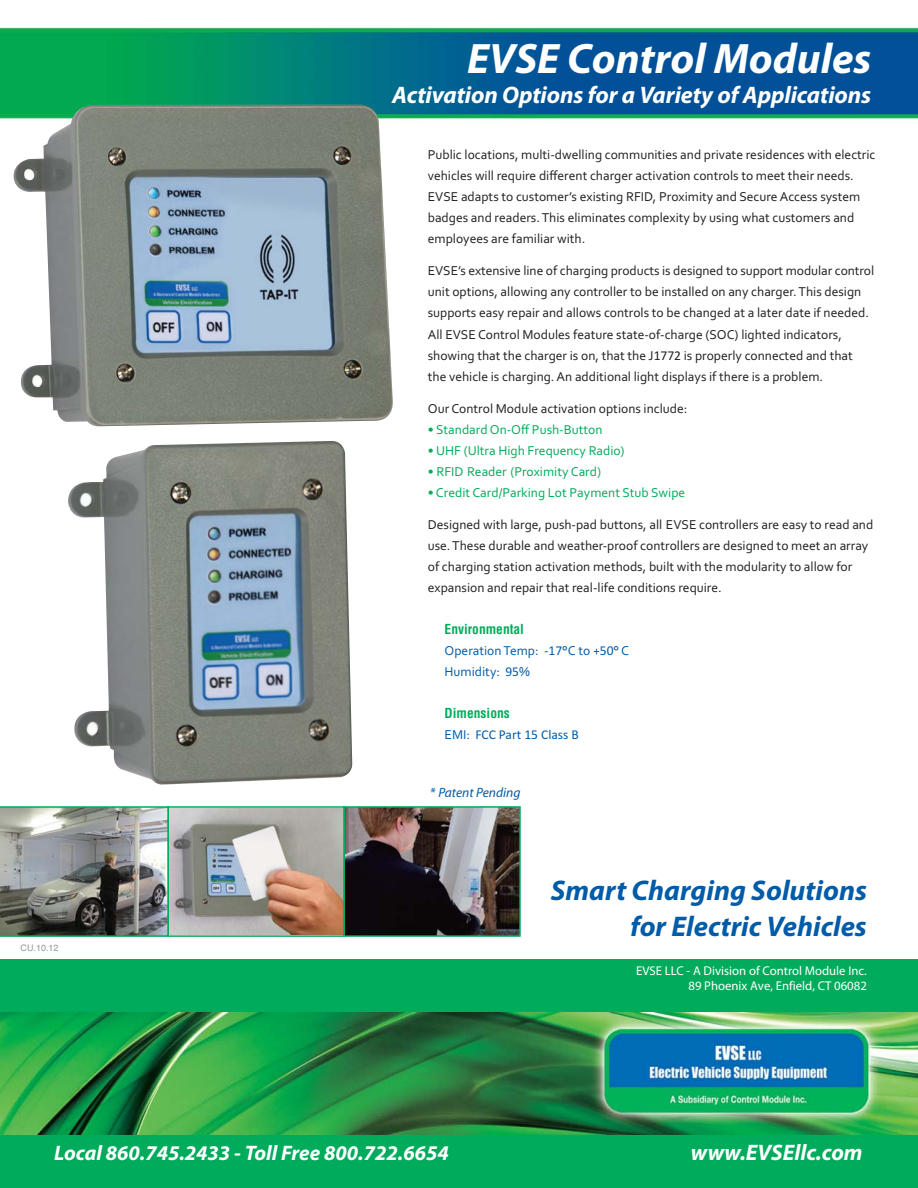
<style>
.page{position:relative;width:918px;height:1188px;background:#fff}
.page>*{position:absolute;margin:0;border:0;box-sizing:border-box;transform-origin:0 0}
.t1{font:italic 700 42.75px "Myriad Pro";color:#fff}
.t2{font:italic 700 28.5px/36px "Myriad Pro";color:#005ba8;text-align:right}
.t3{font:italic 700 24px "Myriad Pro";letter-spacing:-.005em;color:#fff}
.t4{font:italic 700 22.5px "Myriad Pro";color:#fff}
.t5{font:italic 700 21px "Myriad Pro";color:#fff}
.t6{font:13.5px/21px "Corbel";color:#231f20}
.t7{font:13.5px "Corbel";color:#00ac5b}
.t8{font:13.5px/21px "Corbel";color:#005ba8}
.t9{font:700 condensed 13.5px "Helvetica";color:#00ac5b}
.t10{font:13.5px "Calibri";color:#005ba8}
.t11{font:italic 13.5px "Myriad Pro";color:#005ba8}
.t12{font:12.75px/14.9px "Myriad Pro";color:#fff;text-align:right}
.t13{font:9px "Helvetica";color:#939598}
.s1{font-family:"Calibri"}
.s2{font-family:"Corbel"}
</style>
<div class="page">
<div style="left:0;top:960px;width:918px;height:228px;background:#00ac5b"></div>
<img style="left:0;top:27px;width:918px;height:93px">
<img style="left:0;top:1013px;width:918px;height:121px">
<img style="left:346px;top:809px;width:172px;height:125px">
<div style="left:343px;top:806px;width:178px;height:131px;border:2px solid #00ac5b"></div>
<img style="left:170px;top:809px;width:172px;height:125px">
<div style="left:167px;top:806px;width:178px;height:131px;border:2px solid #00ac5b"></div>
<img style="left:0;top:806px;width:169px;height:131px">
<img style="left:13px;top:105px;width:384px;height:322px">
<img style="left:68px;top:441px;width:284px;height:344px">
<h1 class="t1" style="left:467px;top:43px;width:406px">EVSE Control Modules</h1>
<h3 class="t3" style="left:392px;top:86px;width:481px">Activation Options for a Variety of Applications</h3>
<p class="t6" style="left:428px;top:145px;width:449px">Public locations, multi‐dwelling communities and private residences with electric vehicles will require different charger activation controls to meet their needs.<br>EVSE adapts to customer’s existing RFID, Proximity and Secure Access system badges and readers. This eliminates complexity by using what customers and employees are familiar with.</p>
<p class="t6" style="left:428px;top:261px;width:448px">EVSE’s extensive line of charging products is designed to support modular control unit options, allowing any controller to be installed on any charger. This design supports easy repair and allows controls to be changed at a later date if needed.<br>All EVSE Control Modules feature state‐of‐charge (SOC) lighted indicators, showing that the charger is on, that the J<span class="s1">1772</span> is properly connected and that the vehicle is charging. An additional light displays if there is a problem.</p>
<p class="t6" style="left:428px;top:399px;width:261px">Our Control Module activation options include:</p>
<p class="t7" style="left:428px;top:424px;width:176px">• Standard On‐Off Push‐Button</p>
<p class="t7" style="left:428px;top:445px;width:198px">• UHF (Ultra High Frequency Radio)</p>
<p class="t7" style="left:428px;top:466px;width:175px">• RFID Reader (Proximity Card)</p>
<p class="t7" style="left:428px;top:487px;width:259px">• Credit Card/Parking Lot Payment Stub Swipe</p>
<p class="t6" style="left:428px;top:515px;width:447px">Designed with large, push‐pad buttons, all EVSE controllers are easy to read and use. These durable and weather‐proof controllers are designed to meet an array of charging station activation methods, built with the modularity to allow for expansion and repair that real‐life conditions require.</p>
<p class="t9" style="left:445px;top:624px;width:81px">Environmental</p>
<p class="t8" style="left:445px;top:641px;width:186px">Operation Temp: ‐<span class="s1">17</span>°C to +<span class="s1">50</span>° C<br>Humidity: <span class="s1">95</span>%</p>
<p class="t9" style="left:445px;top:708px;width:67px">Dimensions</p>
<p class="t10" style="left:445px;top:726px;width:136px"><span class="s2">EMI:</span> FCC Part 15 Class B</p>
<p class="t13" style="left:21px;top:945px;width:40px">CU.10.12</p>
<p class="t11" style="left:430px;top:787px;width:92px">* Patent Pending</p>
<h2 class="t2" style="left:551px;top:875px;width:317px">Smart Charging Solutions for Electric Vehicles</h2>
<p class="t12" style="left:636px;top:963px;width:232px">EVSE LLC - A Division of Control Module Inc.<br>89 Phoenix Ave, Enfield, CT 06082</p>
<h3 class="t5" style="left:54px;top:1145px;width:396px">Local 860.745.2433 - Toll Free 800.722.6654</h3>
<h3 class="t4" style="left:691px;top:1144px;width:173px">www.EVSEllc.com</h3>
</div>
